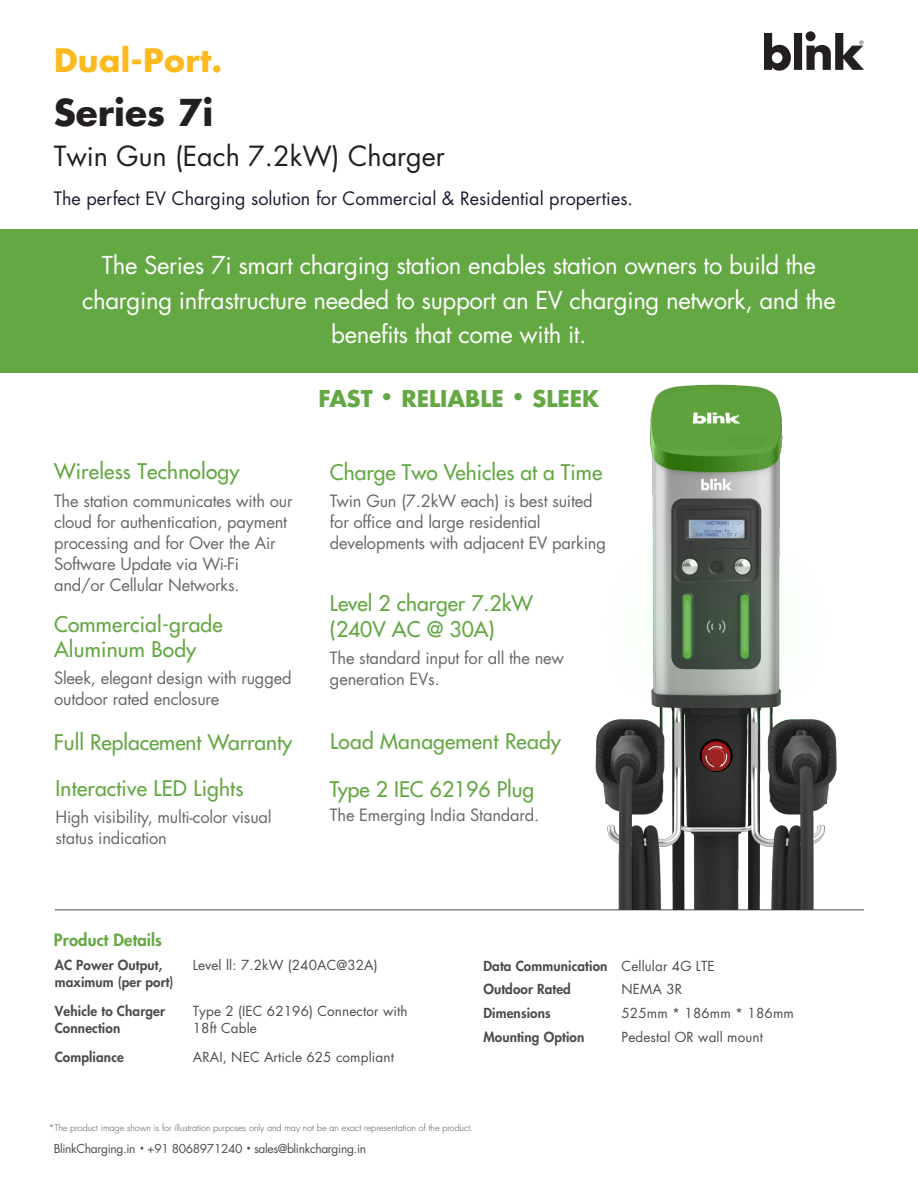
<style>
.page{position:relative;width:918px;height:1188px;background:#fff}
.page>*{position:absolute;margin:0;border:0;box-sizing:border-box;transform-origin:0 0}
.t1{font:700 36px "Futura Std";color:#231f20}
.t2{font:700 31.5px "Futura Std";letter-spacing:.01em;color:#fdba1e}
.t3{font:27px "Futura Std";color:#231f20}
.t4{font:24px/34.5px "Futura Std";letter-spacing:-.015em;color:#fff;text-align:center}
.t5{font:700 22.5px "Futura Std";color:#64a843}
.t6{font:500 21px/25.2px "Futura Std";color:#64a844}
.t7{font:500 21px/25.2px "Futura Std";letter-spacing:.01em;color:#64a843}
.t8{font:18px "Futura Std";color:#1b1d32}
.t9{font:16.5px/21px "Futura Std";letter-spacing:-.01em;color:#67686a}
.t10{font:800 16.5px "Futura Std";letter-spacing:.01em;color:#64a843}
.t11{font:800 13.5px/16.2px "Futura Std";letter-spacing:.01em;color:#4b4c4d}
.t12{font:13.5px/16.5px "Futura Std";letter-spacing:.01em;color:#4b4c4d}
.t13{font:12px "Futura Std";letter-spacing:-.03em;color:#4b4c4d}
.t14{font:300 9px "Futura Std";color:#4b4c4d}
.s1{font-size:19.5px}
.s2{font-weight:400}
.s3{font-size:7.5px}
</style>
<div class="page">
<div style="left:0;top:230px;width:918px;height:143px;background:#64a843"></div>
<svg style="left:764px;top:31px;width:100px;height:40px"></svg>
<hr style="left:55px;top:910px;width:809px;height:1px;background:#4b4c4d">
<img style="left:595px;top:384px;width:242px;height:525px">
<h2 class="t2" style="left:54px;top:39px;width:170px">Dual-Port.</h2>
<h1 class="t1" style="left:54px;top:88px;width:161px">Series 7i</h1>
<h3 class="t3" style="left:54px;top:141px;width:393px">Twin Gun (Each 7.2kW) Charger</h3>
<p class="t8" style="left:54px;top:188px;width:581px">The perfect EV Charging solution for Commercial &amp; Residential properties.</p>
<h3 class="t4" style="left:82px;top:249px;width:755px">The Series 7i smart charging station enables station owners to build the charging infrastructure needed to support an EV charging network, and the benefits that come with it.</h3>
<p class="t7" style="left:54px;top:459px;width:187px">Wireless Technology</p>
<p class="t9" style="left:54px;top:491px;width:240px">The station communicates with our cloud for authentication, payment processing and for Over the Air<br>Software Update via Wi-Fi and/or Cellular Networks.</p>
<p class="t7" style="left:54px;top:612px;width:170px">Commercial-grade<br>Aluminum Body</p>
<p class="t9" style="left:54px;top:668px;width:239px">Sleek, elegant design with rugged outdoor rated enclosure</p>
<p class="t6" style="left:54px;top:730px;width:240px">Full Replacement Warranty</p>
<p class="t7" style="left:55px;top:776px;width:190px">Interactive LED Lights</p>
<p class="t9" style="left:56px;top:807px;width:218px">High visibility, multi-color visual status indication</p>
<h3 class="t5" style="left:318px;top:383px;width:283px">FAST <span class="s1">•</span> RELIABLE <span class="s1">•</span> SLEEK</h3>
<p class="t6" style="left:330px;top:460px;width:274px">Charge Two Vehicles at a Time</p>
<p class="t9" style="left:330px;top:491px;width:278px">Twin Gun (7.2kW each) is best suited for office and large residential developments with adjacent EV parking</p>
<p class="t6" style="left:330px;top:592px;width:205px">Level 2 charger 7.2kW (240V AC @ 30A)</p>
<p class="t9" style="left:330px;top:648px;width:236px">The standard input for all the new generation EVs.</p>
<p class="t7" style="left:330px;top:729px;width:232px">Load Management Ready</p>
<p class="t6" style="left:330px;top:777px;width:206px">Type 2 IEC 62196 Plug</p>
<p class="t9" style="left:330px;top:805px;width:211px">The Emerging India Standard.</p>
<p class="t10" style="left:54px;top:930px;width:110px">Product Details</p>
<p class="t11" style="left:55px;top:957px;width:120px">AC Power Output, maximum (per port)</p>
<p class="t12" style="left:193px;top:957px;width:186px">Level ll: 7.2kW (240AC@32A)</p>
<p class="t11" style="left:55px;top:1003px;width:112px">Vehicle to Charger<br>Connection</p>
<p class="t12" style="left:193px;top:1003px;width:216px">Type 2 (IEC 62196) Connector with<br>18ft Cable</p>
<p class="t11" style="left:55px;top:1049px;width:71px">Compliance</p>
<p class="t12" style="left:193px;top:1049px;width:203px">ARAI, NEC Article 625 compliant</p>
<p class="t11" style="left:483px;top:954px;width:233px;line-height:23.7px">Data Communication <span class="s2">Cellular 4G LTE<br></span>Outdoor Rated</p>
<p class="t12" style="left:622px;top:982px;width:62px">NEMA 3R</p>
<p class="t11" style="left:483px;top:1005px;width:69px">Dimensions</p>
<p class="t12" style="left:622px;top:1005px;width:174px">525mm * 186mm * 186mm</p>
<p class="t11" style="left:483px;top:1029px;width:102px">Mounting Option</p>
<p class="t12" style="left:622px;top:1029px;width:143px">Pedestal OR wall mount</p>
<p class="t14" style="left:49px;top:1122px;width:426px">*The product image shown is for illustration purposes only and may not be an exact representation of the product.</p>
<p class="t13" style="left:54px;top:1142px;width:314px">BlinkCharging.in <span class="s3">•</span> +91 8068971240 <span class="s3">•</span> sales@blinkcharging.in</p>
</div>
